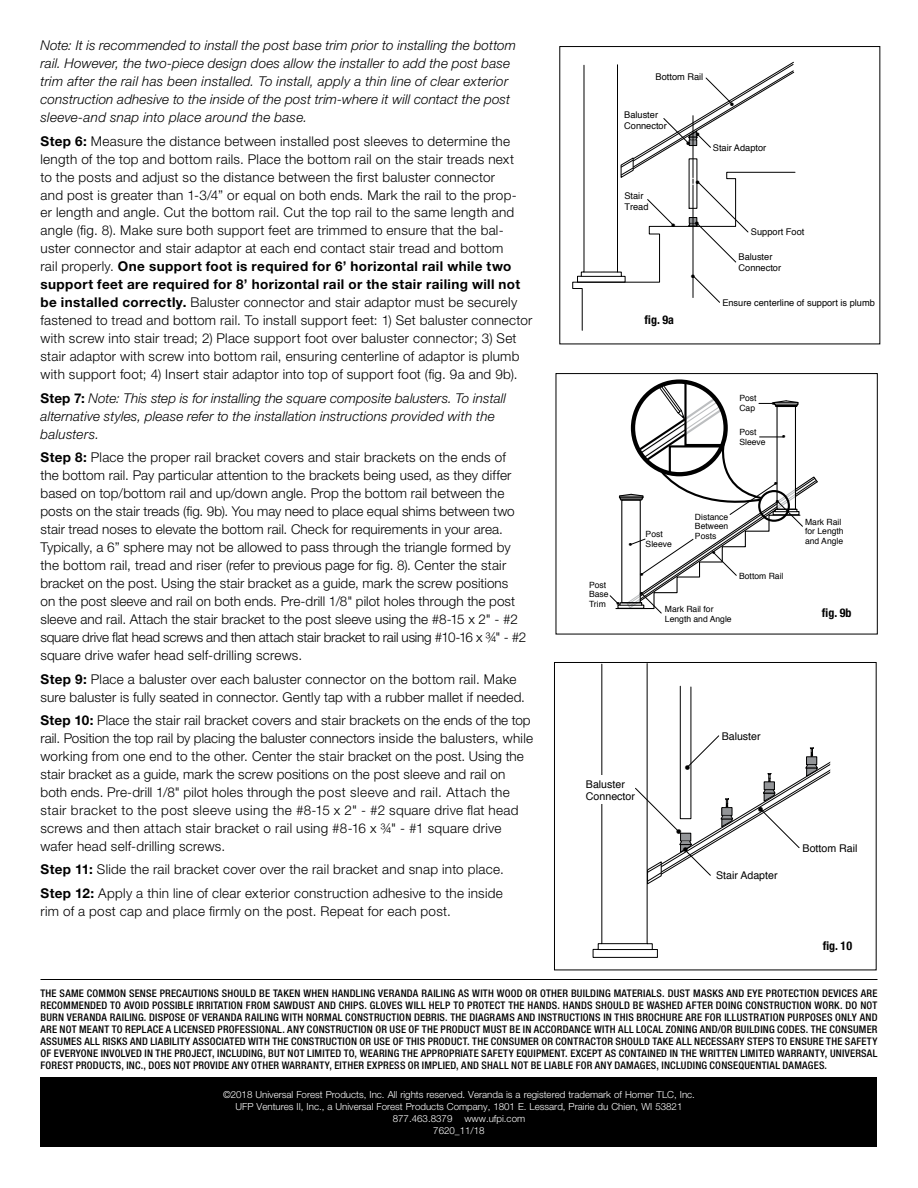
<style>
.page{position:relative;width:918px;height:1188px;background:#fff}
.page>*{position:absolute;margin:0;border:0;box-sizing:border-box;transform-origin:0 0}
.t1{font:21.3px "Helvetica";color:#000}
.t2{font:20.7px/17.7px "Helvetica";color:#000;text-align:center}
.t3{font:15.9px "Helvetica";color:#000}
.t4{font:300 13.5px/18px "Helvetica Neue LT Std";letter-spacing:.015em;color:#000}
.t5{font:italic 300 13.5px/18px "Helvetica Neue LT Std";letter-spacing:.01em;color:#000}
.t6{font:12.9px/17.7px "Helvetica";color:#000}
.t7{font:700 condensed 12px "Helvetica Neue LT Std";color:#000}
.t8{font:10.65px/12.8px "Helvetica";color:#000}
.t9{font:500 condensed 10.5px/12px "Helvetica Neue LT Std";letter-spacing:.02em;color:#000;text-align:justify}
.t10{font:300 9.75px/12.1px "Helvetica Neue LT Std";color:#fff;text-align:center}
.t11{font:9.3px/11.1px "Helvetica";color:#000}
.t12{font:8.85px "Helvetica";color:#000}
.t13{font:8.55px/9.6px "Helvetica";color:#000}
.s1{font-weight:700}
.s2{font-weight:700;font-style:normal}
</style>
<div class="page">
<svg style="left:609px;top:381px;width:209px;height:233px"></svg>
<div style="left:556px;top:373px;width:322px;height:261px;border:1px solid #000"></div>
<svg style="left:592px;top:664px;width:239px;height:294px"></svg>
<div style="left:554px;top:662px;width:323px;height:308px;border:1px solid #000"></div>
<div style="left:40px;top:1078px;width:838px;height:69px;background:#000"></div>
<hr style="left:40px;top:979px;width:838px;height:1px;background:#000">
<svg style="left:572px;top:61px;width:224px;height:270px"></svg>
<div style="left:597px;top:315px;width:77px;height:18px;background:#fff"></div>
<p class="t5" style="left:40px;top:36px;width:477px">Note: It is recommended to install the post base trim prior to installing the bottom rail. However, the two-piece design does allow the installer to add the post base trim after the rail has been installed. To install, apply a thin line of clear exterior construction adhesive to the inside of the post trim-where it will contact the post sleeve-and snap into place around the base.</p>
<p class="t4" style="left:40px;top:131px;width:493px"><span class="s1">Step 6:</span> Measure the distance between installed post sleeves to determine the length of the top and bottom rails. Place the bottom rail on the stair treads next<br>to the posts and adjust so the distance between the first baluster connector<br>and post is greater than 1-3/4” or equal on both ends. Mark the rail to the prop-<br>er length and angle. Cut the bottom rail. Cut the top rail to the same length and angle (fig. 8). Make sure both support feet are trimmed to ensure that the bal&shy;uster connector and stair adaptor at each end contact stair tread and bottom<br>rail properly. <span class="s1">One support foot is required for 6’ horizontal rail while two support feet are required for 8’ horizontal rail or the stair railing will not be installed correctly.</span> Baluster connector and stair adaptor must be securely fastened to tread and bottom rail. To install support feet: 1) Set baluster connector with screw into stair tread; 2) Place support foot over baluster connector; 3) Set stair adaptor with screw into bottom rail, ensuring centerline of adaptor is plumb with support foot; 4) Insert stair adaptor into top of support foot (fig. 9a and 9b).</p>
<p class="t5" style="left:40px;top:389px;width:467px"><span class="s2">Step 7:</span> Note: This step is for installing the square composite balusters. To install alternative styles, please refer to the installation instructions provided with the balusters.</p>
<p class="t4" style="left:40px;top:448px;width:487px"><span class="s1">Step 8:</span> Place the proper rail bracket covers and stair brackets on the ends of the bottom rail. Pay particular attention to the brackets being used, as they differ based on top/bottom rail and up/down angle. Prop the bottom rail between the posts on the stair treads (fig. 9b). You may need to place equal shims between two stair tread noses to elevate the bottom rail. Check for requirements in your area.<br>Typically, a 6” sphere may not be allowed to pass through the triangle formed by the bottom rail, tread and riser (refer to previous page for fig. 8). Center the stair bracket on the post. Using the stair bracket as a guide, mark the screw positions on the post sleeve and rail on both ends. Pre-drill 1/8" pilot holes through the post sleeve and rail. Attach the stair bracket to the post sleeve using the #8-15 x 2" - #2 square drive flat head screws and then attach stair bracket to rail using #10-16 x ¾" - #2 square drive wafer head self-drilling screws.</p>
<p class="t4" style="left:40px;top:670px;width:486px"><span class="s1">Step 9:</span> Place a baluster over each baluster connector on the bottom rail. Make sure baluster is fully seated in connector. Gently tap with a rubber mallet if needed.</p>
<p class="t4" style="left:40px;top:711px;width:494px"><span class="s1">Step 10:</span> Place the stair rail bracket covers and stair brackets on the ends of the top rail. Position the top rail by placing the baluster connectors inside the balusters, while working from one end to the other. Center the stair bracket on the post. Using the stair bracket as a guide, mark the screw positions on the post sleeve and rail on both ends. Pre-drill 1/8" pilot holes through the post sleeve and rail. Attach the stair bracket to the post sleeve using the #8-15 x 2" - #2 square drive flat head screws and then attach stair bracket o rail using #8-16 x ¾" - #1 square drive wafer head self-drilling screws.</p>
<p class="t4" style="left:40px;top:858px;width:465px;line-height:23.4px"><span class="s1">Step 11:</span> Slide the rail bracket cover over the rail bracket and snap into place.<br><span class="s1">Step 12:</span> Apply a thin line of clear exterior construction adhesive to the inside</p>
<p class="t4" style="left:40px;top:902px;width:412px">rim of a post cap and place firmly on the post. Repeat for each post.</p>
<p class="t11" style="left:656px;top:72px;width:49px">Bottom Rail</p>
<p class="t11" style="left:624px;top:110px;width:44px">Baluster<br>Connector</p>
<p class="t3" style="left:695px;top:122px;width:7px">•</p>
<p class="t3" style="left:686px;top:131px;width:7px">•</p>
<p class="t3" style="left:729px;top:92px;width:7px">•</p>
<p class="t11" style="left:713px;top:143px;width:55px">Stair Adaptor</p>
<p class="t11" style="left:624px;top:190px;width:26px">Stair<br>Tread</p>
<p class="t3" style="left:671px;top:213px;width:7px">•</p>
<p class="t3" style="left:695px;top:170px;width:7px">•</p>
<p class="t3" style="left:694px;top:211px;width:7px">•</p>
<p class="t7" style="left:645px;top:312px;width:31px">fig. 9a</p>
<p class="t3" style="left:690px;top:264px;width:7px">•</p>
<p class="t11" style="left:751px;top:226px;width:55px">Support Foot</p>
<p class="t11" style="left:739px;top:252px;width:44px">Baluster<br>Connector</p>
<p class="t11" style="left:722px;top:298px;width:154px">Ensure centerline of support is plumb</p>
<p class="t13" style="left:739px;top:394px;width:19px">Post<br>Cap</p>
<p class="t6" style="left:771px;top:395px;width:6px">•</p>
<p class="t13" style="left:739px;top:427px;width:28px">Post<br>Sleeve</p>
<p class="t6" style="left:781px;top:428px;width:6px">•</p>
<p class="t6" style="left:774px;top:475px;width:8px">• •</p>
<p class="t13" style="left:589px;top:580px;width:21px">Post<br>Base<br>Trim</p>
<p class="t11" style="left:621px;top:524px;width:47px">de balustre</p>
<p class="t13" style="left:646px;top:529px;width:28px">Post<br>Sleeve</p>
<p class="t6" style="left:628px;top:536px;width:6px">•</p>
<p class="t6" style="left:639px;top:566px;width:6px">•</p>
<p class="t6" style="left:639px;top:585px;width:6px">•</p>
<p class="t13" style="left:695px;top:512px;width:35px;text-align:justify">Distance Between Posts</p>
<p class="t13" style="left:805px;top:517px;width:40px">Mark Rail for Length and Angle</p>
<p class="t3" style="left:695px;top:526px;width:7px">•</p>
<p class="t6" style="left:711px;top:544px;width:6px">•</p>
<p class="t13" style="left:739px;top:572px;width:46px">Bottom Rail</p>
<p class="t6" style="left:616px;top:595px;width:6px">•</p>
<p class="t13" style="left:665px;top:604px;width:68px">Mark Rail for<br>Length and Angle</p>
<p class="t7" style="left:822px;top:606px;width:31px">fig. 9b</p>
<h2 class="t2" style="left:684px;top:759px;width:9px">•</h2>
<p class="t8" style="left:722px;top:730px;width:40px">Baluster</p>
<p class="t8" style="left:586px;top:778px;width:51px">Baluster<br>Connector</p>
<h2 class="t2" style="left:675px;top:824px;width:15px">• •</h2>
<h1 class="t1" style="left:757px;top:793px;width:9px">•</h1>
<p class="t8" style="left:716px;top:870px;width:63px">Stair Adapter</p>
<p class="t8" style="left:803px;top:842px;width:56px">Bottom Rail</p>
<p class="t7" style="left:823px;top:938px;width:31px">fig. 10</p>
<p class="t9" style="left:40px;top:987px;width:839px">THE SAME COMMON SENSE PRECAUTIONS SHOULD BE TAKEN WHEN HANDLING VERANDA RAILING AS WITH WOOD OR OTHER BUILDING MATERIALS. DUST MASKS AND EYE PROTECTION DEVICES ARE RECOMMENDED TO AVOID POSSIBLE IRRITATION FROM SAWDUST AND CHIPS. GLOVES WILL HELP TO PROTECT THE HANDS. HANDS SHOULD BE WASHED AFTER DOING CONSTRUCTION WORK. DO NOT BURN VERANDA RAILING. DISPOSE OF VERANDA RAILING WITH NORMAL CONSTRUCTION DEBRIS. THE DIAGRAMS AND INSTRUCTIONS IN THIS BROCHURE ARE FOR ILLUSTRATION PURPOSES ONLY AND ARE NOT MEANT TO REPLACE A LICENSED PROFESSIONAL. ANY CONSTRUCTION OR USE OF THE PRODUCT MUST BE IN ACCORDANCE WITH ALL LOCAL ZONING AND/OR BUILDING CODES. THE CONSUMER ASSUMES ALL RISKS AND LIABILITY ASSOCIATED WITH THE CONSTRUCTION OR USE OF THIS PRODUCT. THE CONSUMER OR CONTRACTOR SHOULD TAKE ALL NECESSARY STEPS TO ENSURE THE SAFETY OF EVERYONE INVOLVED IN THE PROJECT, INCLUDING, BUT NOT LIMITED TO, WEARING THE APPROPRIATE SAFETY EQUIPMENT. EXCEPT AS CONTAINED IN THE WRITTEN LIMITED WARRANTY, UNIVERSAL FOREST PRODUCTS, INC., DOES NOT PROVIDE ANY OTHER WARRANTY, EITHER EXPRESS OR IMPLIED, AND SHALL NOT BE LIABLE FOR ANY DAMAGES, INCLUDING CONSEQUENTIAL DAMAGES.</p>
<p class="t10" style="left:223px;top:1088px;width:474px">©2018 Universal Forest Products, Inc. All rights reserved. Veranda is a registered trademark of Homer TLC, Inc.<br>UFP Ventures II, Inc., a Universal Forest Products Company, 1801 E. Lessard, Prairie du Chien, WI 53821<br>877.463.8379 www.ufpi.com<br>7620_11/18</p>
<p class="t12" style="left:724px;top:1021px;width:78px">BottomStairRail.pdf</p>
</div>
